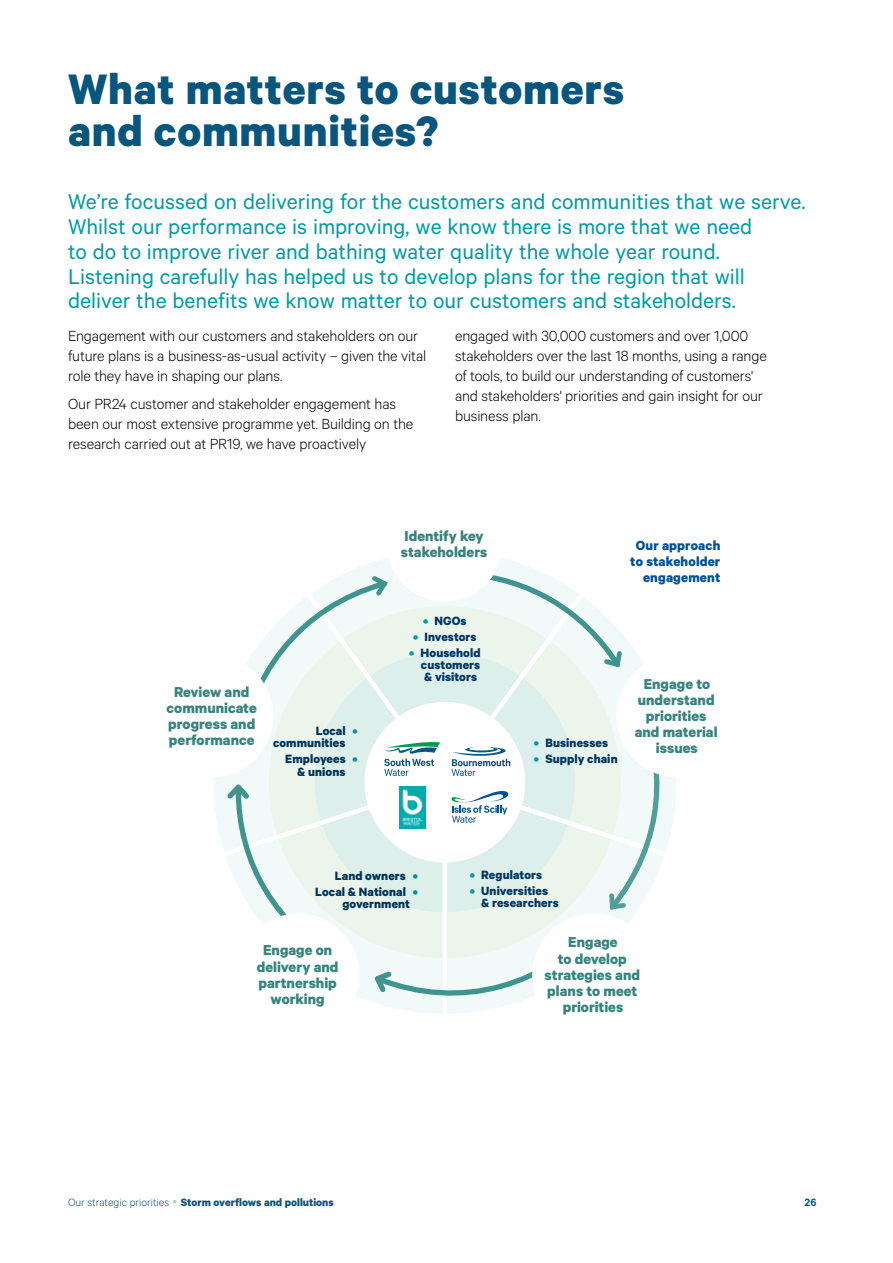
<style>
.page{position:relative;width:893px;height:1263px;background:#fff}
.page>*{position:absolute;margin:0;border:0;box-sizing:border-box;transform-origin:0 0}
.t1{font:700 48px/42px "Calibre";letter-spacing:.015em;color:#08567e}
.t2{font:24px/24.8px "Calibre";color:#009ca5}
.t3{font:300 16.5px/20px "Calibre";letter-spacing:-.005em;color:#000}
.t4{font:700 16.2px/16.2px "Calibre";color:#37847f;text-align:center}
.t5{font:700 14.85px/16.2px "Calibre";letter-spacing:.01em;color:#005296;text-align:right}
.t6{font:700 13.5px/12.1px "Calibre";letter-spacing:.005em;color:#003762}
.t7{font:700 12px "Calibre";color:#08567e}
.t8{font:600 12px "Calibre";color:#08567e}
.s1{color:#009ca5}
.s2{font-weight:300}
.s3{font-weight:900;font-size:9px;color:#99d1c8}
</style>
<div class="page">
<svg style="left:214px;top:558px;width:462px;height:455px"></svg>
<div style="left:387px;top:487px;width:115px;height:115px;background:#fff;border-radius:50%"></div>
<div style="left:616px;top:655px;width:123px;height:122px;background:#fff;border-radius:50%"></div>
<div style="left:532px;top:913px;width:123px;height:123px;background:#fff;border-radius:50%"></div>
<div style="left:237px;top:913px;width:122px;height:123px;background:#fff;border-radius:50%"></div>
<div style="left:151px;top:655px;width:122px;height:122px;background:#fff;border-radius:50%"></div>
<svg style="left:223px;top:568px;width:447px;height:443px"></svg>
<h1 class="t1" style="left:68px;top:67px;width:557px">What matters to customers and communities?</h1>
<p class="t2" style="left:68px;top:189px;width:739px">We’re focussed on delivering for the customers and communities that we serve.<br>Whilst our performance is improving, we know there is more that we need<br>to do to improve river and bathing water quality the whole year round.<br>Listening carefully has helped us to develop plans for the region that will deliver the benefits we know matter to our customers and stakeholders.</p>
<p class="t3" style="left:68px;top:325px;width:360px">Engagement with our customers and stakeholders on our future plans is a business-as-usual activity – given the vital role they have in shaping our plans.</p>
<p class="t3" style="left:68px;top:393px;width:347px">Our PR24 customer and stakeholder engagement has been our most extensive programme yet. Building on the research carried out at PR19, we have proactively</p>
<p class="t3" style="left:455px;top:325px;width:313px">engaged with 30,000 customers and over 1,000 stakeholders over the last 18 months, using a range of tools, to build our understanding of customers' and stakeholders' priorities and gain insight for our business plan.</p>
<p class="t4" style="left:167px;top:683px;width:92px">Review and communicate progress and performance</p>
<p class="t6" style="left:273px;top:725px;width:86px;text-indent:43px">Local <span class="s1">• </span>communities</p>
<p class="t6" style="left:285px;top:753px;width:74px;text-align:center">Employees <span class="s1">• </span>&amp; unions</p>
<p class="t4" style="left:401px;top:527px;width:88px;text-align:left">Identify key stakeholders</p>
<p class="t6" style="left:423px;top:614px;width:45px"><span class="s1">•</span> NGOs</p>
<p class="t6" style="left:413px;top:630px;width:65px"><span class="s1">•</span> Investors</p>
<p class="t6" style="left:421px;top:646px;width:61px;text-align:justify;text-indent:-12px"><span class="s1">•</span> Household customers &amp; visitors</p>
<p class="t5" style="left:630px;top:536px;width:92px">Our approach to stakeholder engagement</p>
<p class="t6" style="left:534px;top:737px;width:76px"><span class="s1">•</span> Businesses</p>
<p class="t6" style="left:534px;top:753px;width:85px"><span class="s1">•</span> Supply chain</p>
<p class="t4" style="left:635px;top:675px;width:84px">Engage to understand priorities and material issues</p>
<p class="t6" style="left:315px;top:867px;width:104px;line-height:15.9px;text-align:right">Land owners <span class="s1">•<br></span>Local &amp; National <span class="s1">•</span></p>
<p class="t6" style="left:342px;top:897px;width:69px">government</p>
<p class="t6" style="left:470px;top:868px;width:74px"><span class="s1">•</span> Regulators</p>
<p class="t6" style="left:481px;top:884px;width:79px;text-indent:-11px"><span class="s1">•</span> Universities &amp; researchers</p>
<p class="t4" style="left:257px;top:942px;width:83px">Engage on delivery and partnership working</p>
<p class="t4" style="left:545px;top:934px;width:97px">Engage<br>to develop strategies and plans to meet priorities</p>
<p class="t7" style="left:68px;top:1194px;width:267px"><span class="s2">Our strategic priorities</span> <span class="s3">•</span> Storm overflows and pollutions</p>
<p class="t8" style="left:805px;top:1195px;width:13px">26</p>
</div>
